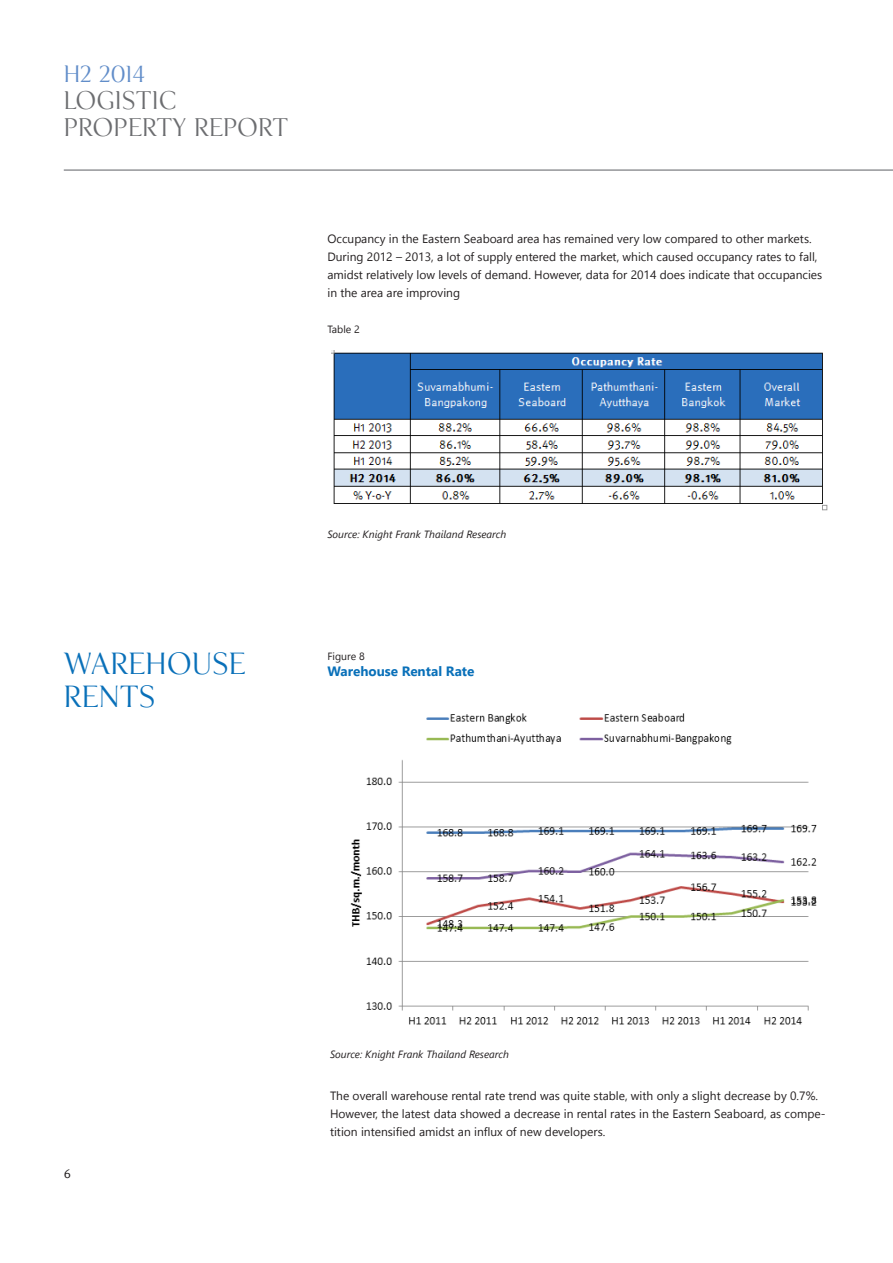
<style>
.page{position:relative;width:893px;height:1263px;background:#fff}
.page>*{position:absolute;margin:0;border:0;box-sizing:border-box;transform-origin:0 0}
.t1{font:27px/32.4px "KF Display";color:#0970b9}
.t2{font:22.5px/27px "KF Display";color:#6c6d70}
.t3{font:21px "KF Display";color:#618dc9}
.t4{font:700 13.5px "Segoe UI";color:#0970b9}
.t5{font:12.75px "KF Meta OT";color:#231f20}
.t6{font:12px/18px "Segoe UI";color:#231f20}
.t7{font:italic 10.5px "Segoe UI";color:#231f20}
.t8{font:10.5px "Segoe UI";color:#231f20}
</style>
<div class="page">
<hr style="left:64px;top:169px;width:829px;height:2px;background:#939598">
<img style="left:332px;top:350px;width:496px;height:161px">
<img style="left:350px;top:713px;width:467px;height:312px">
<h3 class="t3" style="left:64px;top:61px;width:82px">H2 2014</h3>
<h2 class="t2" style="left:64px;top:87px;width:226px">LOGISTIC<br>PROPERTY REPORT</h2>
<p class="t6" style="left:327px;top:229px;width:496px">Occupancy in the Eastern Seaboard area has remained very low compared to other markets.<br>During 2012 – 2013, a lot of supply entered the market, which caused occupancy rates to fall, amidst relatively low levels of demand. However, data for 2014 does indicate that occupancies in the area are improving</p>
<p class="t8" style="left:327px;top:321px;width:34px">Table 2</p>
<h1 class="t1" style="left:64px;top:648px;width:184px">WAREHOUSE<br>RENTS</h1>
<p class="t7" style="left:327px;top:527px;width:180px">Source: Knight Frank Thailand Research</p>
<p class="t8" style="left:327px;top:648px;width:39px">Figure 8</p>
<p class="t4" style="left:327px;top:660px;width:149px">Warehouse Rental Rate</p>
<p class="t5" style="left:64px;top:1166px;width:9px">6</p>
<p class="t7" style="left:330px;top:1047px;width:180px">Source: Knight Frank Thailand Research</p>
<p class="t6" style="left:330px;top:1087px;width:497px">The overall warehouse rental rate trend was quite stable, with only a slight decrease by 0.7%.<br>However, the latest data showed a decrease in rental rates in the Eastern Seaboard, as compe&shy;tition intensified amidst an influx of new developers.</p>
</div>
